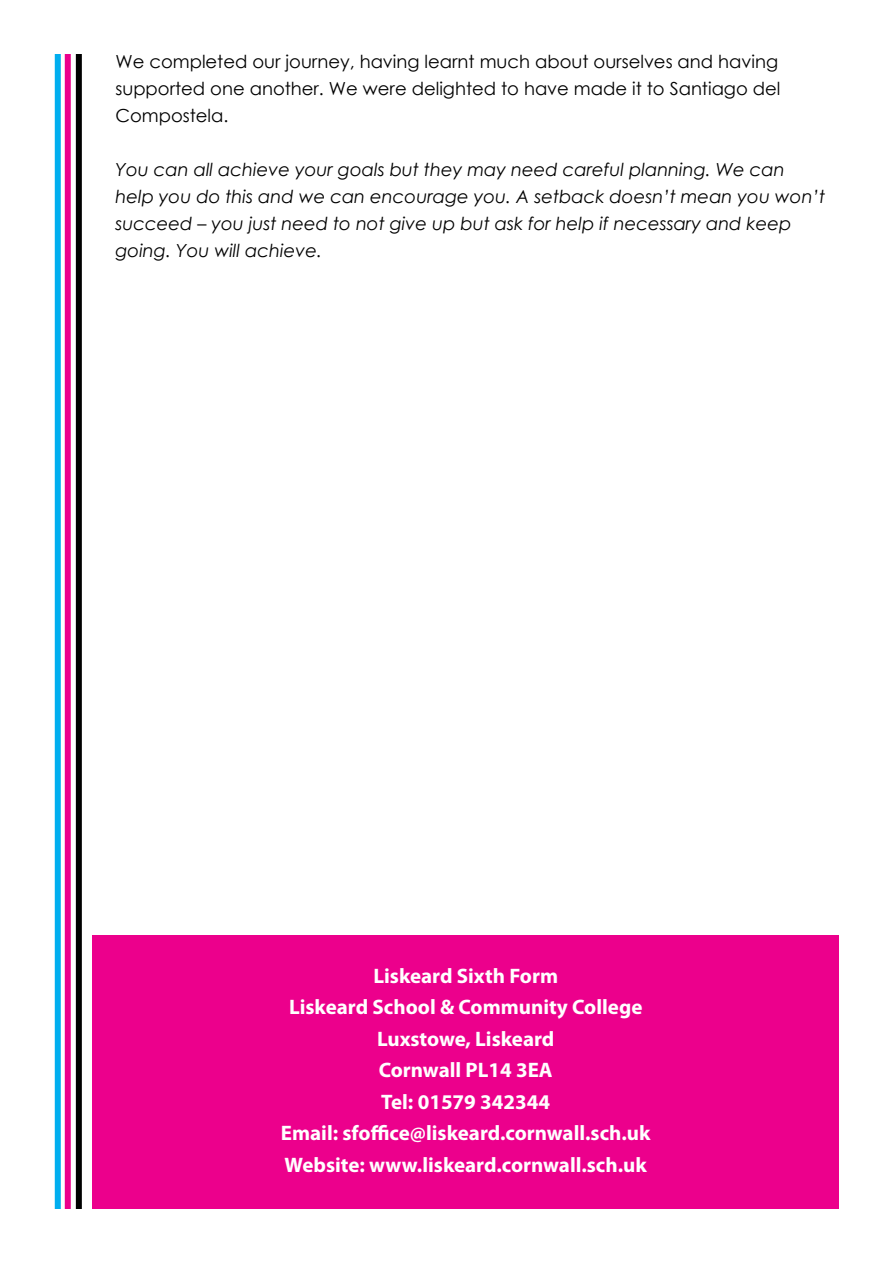
<style>
.page{position:relative;width:893px;height:1263px;background:#fff}
.page>*{position:absolute;margin:0;border:0;box-sizing:border-box;transform-origin:0 0}
.t1{font:700 21px/31.5px "Myriad Pro";color:#fff;text-align:center}
.t2{font:italic 18px/27px "Century Gothic";color:#000}
.t3{font:18px/27px "Century Gothic";color:#000}
</style>
<div class="page">
<div style="left:65px;top:54px;width:6px;height:1155px;background:#ec008c"></div>
<div style="left:55px;top:54px;width:6px;height:1155px;background:#00aeef"></div>
<div style="left:76px;top:54px;width:6px;height:1155px;background:#000"></div>
<div style="left:92px;top:935px;width:747px;height:274px;background:#ec008c"></div>
<p class="t3" style="left:115px;top:47px;width:666px">We completed our journey, having learnt much about ourselves and having supported one another. We were delighted to have made it to Santiago del<br>Compostela.</p>
<p class="t2" style="left:115px;top:155px;width:711px">You can all achieve your goals but they may need careful planning. We can help you do this and we can encourage you. A setback doesn’t mean you won’t succeed – you just need to not give up but ask for help if necessary and keep going. You will achieve.</p>
<p class="t1" style="left:281px;top:959px;width:371px">Liskeard Sixth Form<br>Liskeard School &amp; Community College<br>Luxstowe, Liskeard<br>Cornwall PL14 3EA<br>Tel: 01579 342344<br>Email: sfoffice@liskeard.cornwall.sch.uk<br>Website: www.liskeard.cornwall.sch.uk</p>
</div>
